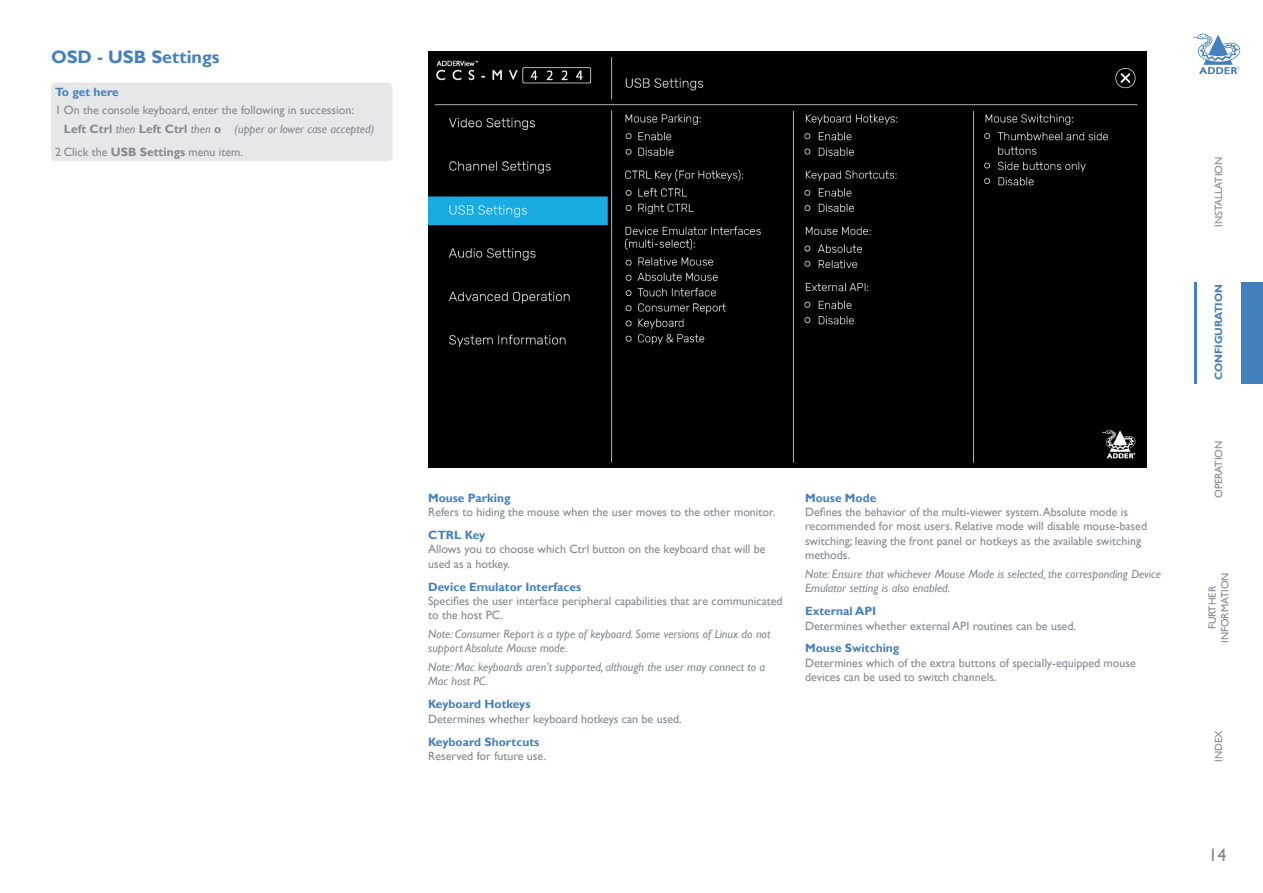
<style>
.page{position:relative;width:1263px;height:893px;background:#fff}
.page>*{position:absolute;margin:0;border:0;box-sizing:border-box;transform-origin:0 0}
.t1{font:700 18px "Gill Sans";color:#4580be}
.t2{font:18px "Gill Sans";color:#838892}
.t3{font:12px/14.4px "Gill Sans";color:#838892}
.t4{font:italic 12px/14.4px "Gill Sans";color:#838892}
.t5{font:700 12px "Gill Sans";color:#4580be}
.t6{font:10.5px/12.6px "Gill Sans";color:#838892;text-align:center}
.t7{font:700 10.5px "Gill Sans";color:#4580be}
.s1{font-weight:700}
.s2{font-style:italic}
</style>
<div class="page">
<svg style="left:1192px;top:34px;width:48px;height:40px"></svg>
<div style="left:1241px;top:282px;width:22px;height:101px;background:#4580be"></div>
<hr style="left:1194px;top:282px;width:2px;height:101px;background:#4580be">
<div style="left:51px;top:82px;width:341px;height:79px;background:#e6e7e9;border-radius:4px"></div>
<img style="left:428px;top:51px;width:718px;height:416px">
<h1 class="t1" style="left:51px;top:47px;width:170px">OSD - USB Settings</h1>
<p class="t5" style="left:55px;top:84px;width:65px">To get here</p>
<p class="t3" style="left:64px;top:101px;width:312px;line-height:18.6px;text-indent:-9px">1 On the console keyboard, enter the following in succession:<br><span class="s1">Left Ctrl</span> <span class="s2">then</span> <span class="s1">Left Ctrl</span> <span class="s2">then</span> <span class="s1">o</span> <span class="s2">(upper or lower case accepted)</span></p>
<p class="t3" style="left:55px;top:145px;width:189px">2 Click the <span class="s1">USB Settings</span> menu item.</p>
<p class="t5" style="left:428px;top:490px;width:84px">Mouse Parking</p>
<p class="t3" style="left:428px;top:505px;width:349px">Refers to hiding the mouse when the user moves to the other monitor.</p>
<p class="t5" style="left:428px;top:528px;width:59px">CTRL Key</p>
<p class="t3" style="left:428px;top:542px;width:339px">Allows you to choose which Ctrl button on the keyboard that will be used as a hotkey.</p>
<p class="t5" style="left:428px;top:579px;width:155px">Device Emulator Interfaces</p>
<p class="t3" style="left:428px;top:594px;width:356px">Specifies the user interface peripheral capabilities that are communicated to the host PC.</p>
<p class="t4" style="left:428px;top:627px;width:344px">Note: Consumer Report is a type of keyboard. Some versions of Linux do not support Absolute Mouse mode.</p>
<p class="t4" style="left:428px;top:660px;width:339px">Note: Mac keyboards aren’t supported, although the user may connect to a<br>Mac host PC.</p>
<p class="t5" style="left:428px;top:697px;width:104px">Keyboard Hotkeys</p>
<p class="t3" style="left:428px;top:712px;width:255px">Determines whether keyboard hotkeys can be used.</p>
<p class="t5" style="left:428px;top:734px;width:113px">Keyboard Shortcuts</p>
<p class="t3" style="left:428px;top:749px;width:120px">Reserved for future use.</p>
<p class="t5" style="left:805px;top:490px;width:73px">Mouse Mode</p>
<p class="t3" style="left:805px;top:505px;width:343px">Defines the behavior of the multi-viewer system. Absolute mode is recommended for most users. Relative mode will disable mouse-based switching; leaving the front panel or hotkeys as the available switching methods.</p>
<p class="t4" style="left:805px;top:567px;width:357px">Note: Ensure that whichever Mouse Mode is selected, the corresponding Device<br>Emulator setting is also enabled.</p>
<p class="t5" style="left:805px;top:604px;width:73px">External API</p>
<p class="t3" style="left:805px;top:618px;width:272px">Determines whether external API routines can be used.</p>
<p class="t5" style="left:805px;top:641px;width:96px">Mouse Switching</p>
<p class="t3" style="left:805px;top:656px;width:332px">Determines which of the extra buttons of specially-equipped mouse devices can be used to switch channels.</p>
<p class="t6" style="left:1212px;top:227px;width:71px;rotate:-90deg">INSTALLATION</p>
<p class="t7" style="left:1212px;top:380px;width:98px;rotate:-90deg">CONFIGURATION</p>
<p class="t6" style="left:1212px;top:498px;width:59px;rotate:-90deg">OPERATION</p>
<p class="t6" style="left:1206px;top:643px;width:72px;rotate:-90deg">FURTHER<br>INFORMATION</p>
<p class="t6" style="left:1212px;top:762px;width:33px;rotate:-90deg">INDEX</p>
<h1 class="t2" style="left:1208px;top:844px;width:19px">14</h1>
</div>
